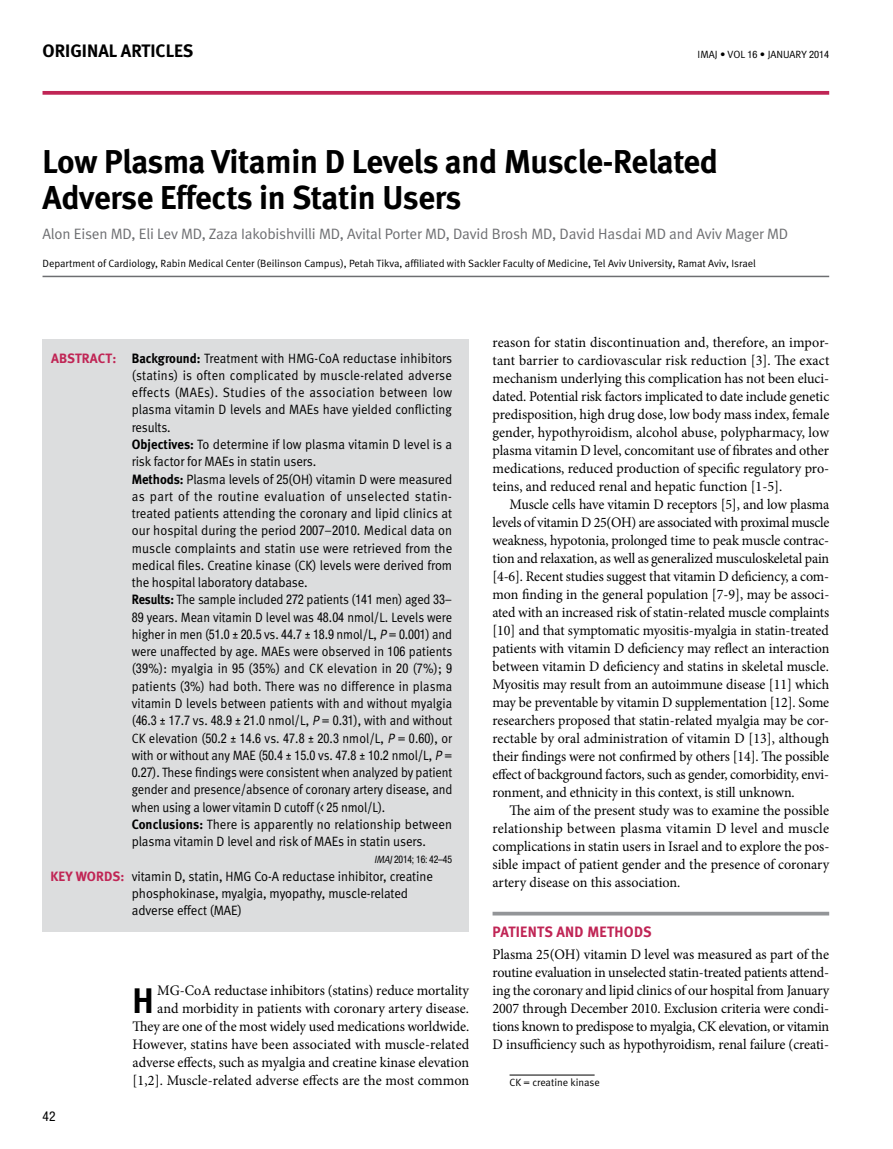
<style>
.page{position:relative;width:893px;height:1149px;background:#fff}
.page>*{position:absolute;margin:0;border:0;box-sizing:border-box;transform-origin:0 0}
.t1{font:700 35.4px "Meta";color:#000}
.t2{font:700 33px/36px "Meta";letter-spacing:-.01em;color:#000}
.t3{font:700 18px "Meta";color:#000}
.t4{font:15px "Meta Normal";letter-spacing:-.01em;color:#6d6e71}
.t5{font:700 15px "Meta";color:#c02555}
.t6{font:14.55px/18px "Minion Pro";letter-spacing:-.005em;color:#000;text-align:justify}
.t7{font:14.55px/18px "Minion Pro";letter-spacing:-.005em;color:#000;text-align:justify;scale:.96 1}
.t8{font:13.5px/17.2px "Meta Normal";color:#000;scale:.94 1}
.t9{font:13.5px/17.2px "Meta Normal";color:#000;scale:.95 1}
.t10{font:700 13.5px "Meta";letter-spacing:.01em;color:#c02555}
.t11{font:condensed 13.5px "Helvetica Neue";color:#000}
.t12{font:10.5px "Meta Normal";color:#000}
.t13{font:condensed 10.5px "Helvetica Neue";letter-spacing:-.02em;color:#000;scale:.93 1}
.s1{font-family:"Helvetica Neue";font-stretch:condensed;font-size:10.2px}
.s2{font-family:"Meta";font-weight:700}
.s3{font-family:"Helvetica Neue";font-stretch:condensed}
.s4{font-style:italic}
.s5{font-family:"Meta Normal";font-style:italic;font-stretch:normal}
</style>
<div class="page">
<svg style="left:43px;top:91px;width:786px;height:4px;fill:#c02555"></svg>
<div style="left:43px;top:339px;width:426px;height:592px;background:#dcddde"></div>
<hr style="left:43px;top:275px;width:786px;height:2px;background:#6d6e71">
<svg style="left:493px;top:911px;width:336px;height:4px"></svg>
<hr style="left:510px;top:1074px;width:85px;height:1px;background:#000">
<h3 class="t3" style="left:43px;top:40px;width:152px">Original Articles</h3>
<p class="t12" style="left:698px;top:48px;width:133px">IMAJ • VOL <span class="s1">16</span> • JANUARY <span class="s1">2014</span></p>
<h2 class="t2" style="left:43px;top:143px;width:677px">Low Plasma Vitamin D Levels and Muscle-Related<br>Adverse Effects in Statin Users</h2>
<p class="t4" style="left:43px;top:225px;width:747px">Alon Eisen MD, Eli Lev MD, Zaza Iakobishvilli MD, Avital Porter MD, David Brosh MD, David Hasdai MD and Aviv Mager MD</p>
<p class="t12" style="left:43px;top:257px;width:715px">Department of Cardiology, Rabin Medical Center (Beilinson Campus), Petah Tikva, affiliated with Sackler Faculty of Medicine, Tel Aviv University, Ramat Aviv, Israel</p>
<p class="t10" style="left:51px;top:350px;width:67px">Ab stract:</p>
<p class="t10" style="left:51px;top:867px;width:76px">Key words:</p>
<p class="t8" style="left:132px;top:349px;width:342px"><span class="s2">Background:</span> Treatment with HMG-CoA reductase inhibitors (statins) is often complicated by muscle-related adverse effects (MAEs). Studies of the association between low plasma vitamin D levels and MAEs have yielded conflicting results.<br><span class="s2">Objectives:</span> To determine if low plasma vitamin D level is a risk factor for MAEs in statin users.<br><span class="s2">Methods:</span> Plasma levels of <span class="s3">25</span>(OH) vitamin D were measured as part of the routine evaluation of unselected statin&shy;treated patients attending the coronary and lipid clinics at our hospital during the period <span class="s3">2007</span>–<span class="s3">2010</span>. Medical data on muscle complaints and statin use were retrieved from the medical files. Creatine kinase (CK) levels were derived from the hospital laboratory database.<br><span class="s2">Results:</span> The sample included <span class="s3">272</span> patients (<span class="s3">141</span> men) aged <span class="s3">33</span>– <span class="s3">89</span> years. Mean vitamin D level was <span class="s3">48</span>.<span class="s3">04</span> nmol/L. Levels were higher in men (<span class="s3">51</span>.<span class="s3">0</span> ± <span class="s3">20</span>.<span class="s3">5</span> vs. <span class="s3">44</span>.<span class="s3">7</span> ± <span class="s3">18</span>.<span class="s3">9</span> nmol/L, <span class="s4">P</span> = <span class="s3">0</span>.<span class="s3">001</span>) and were unaffected by age. MAEs were observed in <span class="s3">106</span> patients (<span class="s3">39</span>%): myalgia in <span class="s3">95</span> (<span class="s3">35</span>%) and CK elevation in <span class="s3">20</span> (<span class="s3">7</span>%); <span class="s3">9 </span>patients (<span class="s3">3</span>%) had both. There was no difference in plasma vitamin D levels between patients with and without myalgia (<span class="s3">46</span>.<span class="s3">3</span> ± <span class="s3">17</span>.<span class="s3">7</span> vs. <span class="s3">48</span>.<span class="s3">9</span> ± <span class="s3">21</span>.<span class="s3">0</span> nmol/L, <span class="s4">P</span> = <span class="s3">0</span>.<span class="s3">31</span>), with and without CK elevation (<span class="s3">50</span>.<span class="s3">2</span> ± <span class="s3">14</span>.<span class="s3">6</span> vs. <span class="s3">47</span>.<span class="s3">8</span> ± <span class="s3">20</span>.<span class="s3">3</span> nmol/L, <span class="s4">P</span> = <span class="s3">0</span>.<span class="s3">60</span>), or with or without any MAE (<span class="s3">50</span>.<span class="s3">4</span> ± <span class="s3">15</span>.<span class="s3">0</span> vs. <span class="s3">47</span>.<span class="s3">8</span> ± <span class="s3">10</span>.<span class="s3">2</span> nmol/L, <span class="s4">P</span> = <span class="s3">0</span>.<span class="s3">27</span>). These findings were consistent when analyzed by patient gender and presence/absence of coronary artery disease, and when using a lower vitamin D cutoff (&lt; <span class="s3">25</span> nmol/L).<br><span class="s2">Conclusions:</span> There is apparently no relationship between plasma vitamin D level and risk of MAEs in statin users.</p>
<p class="t13" style="left:374px;top:853px;width:85px"><span class="s5">IMAJ</span>2014; 16: 42–45</p>
<p class="t9" style="left:132px;top:866px;width:318px">vitamin D, statin, HMG Co-A reductase inhibitor, creatine phosphokinase, myalgia, myopathy, muscle-related adverse effect (MAE)</p>
<p class="t11" style="left:43px;top:1108px;width:14px">42</p>
<p class="t6" style="left:133px;top:981px;width:338px;text-align:right">MG-CoA reductase inhibitors (statins) reduce mortality<br>and morbidity in patients with coronary artery disease.<br>They are one of the most widely used medications worldwide.<br>However, statins have been associated with muscle-related adverse effects, such as myalgia and creatine kinase elevation [1,2]. Muscle-related adverse effects are the most common</p>
<h1 class="t1" style="left:133px;top:979px;width:18px">H</h1>
<p class="t6" style="left:493px;top:333px;width:338px">reason for statin discontinuation and, therefore, an impor&shy;tant barrier to cardiovascular risk reduction [3]. The exact mechanism underlying this complication has not been eluci&shy;dated. Potential risk factors implicated to date include genetic predisposition, high drug dose, low body mass index, female gender, hypothyroidism, alcohol abuse, polypharmacy, low plasma vitamin D level, concomitant use of fibrates and other medications, reduced production of specific regulatory pro&shy;teins, and reduced renal and hepatic function [1-5].</p>
<p class="t7" style="left:493px;top:495px;width:352px;text-indent:17px">Muscle cells have vitamin D receptors [5], and low plasma levels of vitamin D 25(OH) are associated with proximal muscle weakness, hypotonia, prolonged time to peak muscle contrac&shy;tion and relaxation, as well as generalized musculoskeletal pain [4-6]. Recent studies suggest that vitamin D deficiency, a com&shy;mon finding in the general population [7-9], may be associ&shy;ated with an increased risk of statin-related muscle complaints [10] and that symptomatic myositis-myalgia in statin-treated patients with vitamin D deficiency may reflect an interaction between vitamin D deficiency and statins in skeletal muscle.<br>Myositis may result from an autoimmune disease [11] which may be preventable by vitamin D supplementation [12]. Some researchers proposed that statin-related myalgia may be cor&shy;rectable by oral administration of vitamin D [13], although their findings were not confirmed by others [14]. The possible effect of background factors, such as gender, comorbidity, envi&shy;ronment, and ethnicity in this context, is still unknown.</p>
<p class="t6" style="left:493px;top:801px;width:338px;text-indent:17px">The aim of the present study was to examine the possible relationship between plasma vitamin D level and muscle complications in statin users in Israel and to explore the pos&shy;sible impact of patient gender and the presence of coronary artery disease on this association.</p>
<p class="t5" style="left:493px;top:922px;width:17px">PATIENTS</p>
<p class="t5" style="left:556px;top:922px;width:10px">AND</p>
<p class="t5" style="left:587px;top:922px;width:10px">METH</p>
<p class="t5" style="left:624px;top:922px;width:20px">ODS</p>
<p class="t6" style="left:493px;top:945px;width:338px">Plasma 25(OH) vitamin D level was measured as part of the routine evaluation in unselected statin-treated patients attend&shy;ing the coronary and lipid clinics of our hospital from January 2007 through December 2010. Exclusion criteria were condi&shy;tions known to predispose to myalgia, CK elevation, or vitamin D insufficiency such as hypothyroidism, renal failure (creati-</p>
<p class="t12" style="left:510px;top:1075px;width:92px">CK = creatine kinase</p>
</div>
